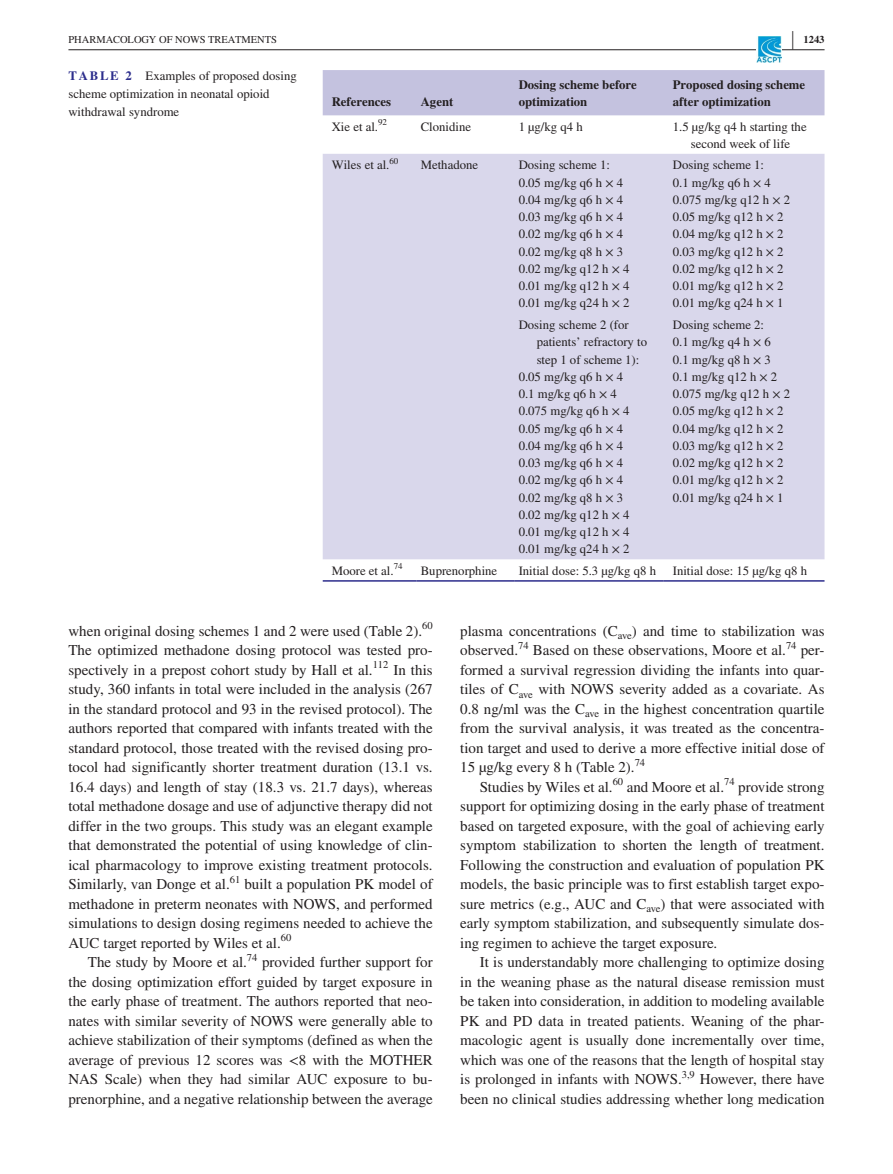
<style>
.page{position:relative;width:893px;height:1174px;background:#fff}
.page>*{position:absolute;margin:0;border:0;box-sizing:border-box;transform-origin:0 0}
.t1{font:700 25.95px "STIX";color:#231f20;scale:.36 1}
.t2{font:15px/19.5px "STIX";color:#231f20;text-align:justify}
.t3{font:12.75px/17.2px "STIX";color:#231f20}
.t4{font:700 12.75px/17.2px "STIX";color:#231f20}
.t5{font:10.5px "STIX";color:#231f20}
.t6{font:700 10.5px "STIX";color:#231f20}
.t7{font:8.85px "STIX";color:#231f20}
.s1{font-weight:700;color:#2c2d8c}
</style>
<div class="page">
<hr style="left:68px;top:49px;width:756px;height:1px;background:#231f20">
<img style="left:756px;top:37px;width:26px;height:25px">
<div style="left:323px;top:70px;width:501px;height:45px;background:#c4c2df"></div>
<div style="left:323px;top:154px;width:501px;height:405px;background:#d9d7eb"></div>
<hr style="left:323px;top:580px;width:93px;height:1px;background:#2c2d8c">
<hr style="left:416px;top:580px;width:98px;height:1px;background:#2c2d8c">
<hr style="left:514px;top:580px;width:150px;height:1px;background:#2c2d8c">
<hr style="left:664px;top:580px;width:160px;height:1px;background:#2c2d8c">
<h1 class="t1" style="left:792px;top:25px;width:7px">|</h1>
<p class="t5" style="left:68px;top:32px;width:210px">PHARMACOLOGY OF NOWS TREATMENTS</p>
<p class="t6" style="left:803px;top:33px;width:22px">1243</p>
<p class="t3" style="left:68px;top:67px;width:230px;line-height:18px"><span class="s1">TABLE 2</span> Examples of proposed dosing scheme optimization in neonatal opioid withdrawal syndrome</p>
<p class="t4" style="left:332px;top:93px;width:61px">References</p>
<p class="t4" style="left:421px;top:93px;width:34px">Agent</p>
<p class="t4" style="left:519px;top:76px;width:120px">Dosing scheme before optimization</p>
<p class="t4" style="left:673px;top:76px;width:134px">Proposed dosing scheme after optimization</p>
<p class="t3" style="left:332px;top:118px;width:48px">Xie et al.</p>
<p class="t7" style="left:378px;top:116px;width:10px">92</p>
<p class="t3" style="left:421px;top:118px;width:52px">Clonidine</p>
<p class="t3" style="left:519px;top:118px;width:66px">1 µg/kg q4 h</p>
<p class="t3" style="left:673px;top:118px;width:135px;text-align:center">1.5 µg/kg q4 h starting the second week of life</p>
<p class="t3" style="left:332px;top:157px;width:68px">Wiles et al.<sup>60</sup></p>
<p class="t3" style="left:421px;top:157px;width:59px">Methadone</p>
<p class="t3" style="left:519px;top:157px;width:112px">Dosing scheme 1:<br>0.05 mg/kg q6 h × 4<br>0.04 mg/kg q6 h × 4<br>0.03 mg/kg q6 h × 4<br>0.02 mg/kg q6 h × 4<br>0.02 mg/kg q8 h × 3<br>0.02 mg/kg q12 h × 4<br>0.01 mg/kg q12 h × 4<br>0.01 mg/kg q24 h × 2</p>
<p class="t3" style="left:673px;top:157px;width:119px">Dosing scheme 1:<br>0.1 mg/kg q6 h × 4<br>0.075 mg/kg q12 h × 2<br>0.05 mg/kg q12 h × 2<br>0.04 mg/kg q12 h × 2<br>0.03 mg/kg q12 h × 2<br>0.02 mg/kg q12 h × 2<br>0.01 mg/kg q12 h × 2<br>0.01 mg/kg q24 h × 1</p>
<p class="t3" style="left:519px;top:317px;width:112px">Dosing scheme 2 (for</p>
<p class="t3" style="left:537px;top:334px;width:112px">patients’ refractory to</p>
<p class="t3" style="left:537px;top:351px;width:104px">step 1 of scheme 1):</p>
<p class="t3" style="left:519px;top:369px;width:106px">0.05 mg/kg q6 h × 4</p>
<p class="t3" style="left:519px;top:386px;width:100px">0.1 mg/kg q6 h × 4</p>
<p class="t3" style="left:519px;top:403px;width:112px">0.075 mg/kg q6 h × 4</p>
<p class="t3" style="left:519px;top:420px;width:106px">0.05 mg/kg q6 h × 4</p>
<p class="t3" style="left:519px;top:438px;width:106px">0.04 mg/kg q6 h × 4</p>
<p class="t3" style="left:519px;top:455px;width:106px">0.03 mg/kg q6 h × 4</p>
<p class="t3" style="left:519px;top:472px;width:106px">0.02 mg/kg q6 h × 4</p>
<p class="t3" style="left:519px;top:489px;width:106px">0.02 mg/kg q8 h × 3</p>
<p class="t3" style="left:519px;top:507px;width:112px">0.02 mg/kg q12 h × 4</p>
<p class="t3" style="left:519px;top:524px;width:112px">0.01 mg/kg q12 h × 4</p>
<p class="t3" style="left:519px;top:541px;width:112px">0.01 mg/kg q24 h × 2</p>
<p class="t3" style="left:673px;top:317px;width:119px">Dosing scheme 2:<br>0.1 mg/kg q4 h × 6<br>0.1 mg/kg q8 h × 3<br>0.1 mg/kg q12 h × 2<br>0.075 mg/kg q12 h × 2<br>0.05 mg/kg q12 h × 2<br>0.04 mg/kg q12 h × 2<br>0.03 mg/kg q12 h × 2<br>0.02 mg/kg q12 h × 2<br>0.01 mg/kg q12 h × 2<br>0.01 mg/kg q24 h × 1</p>
<p class="t7" style="left:394px;top:560px;width:10px">74</p>
<p class="t3" style="left:332px;top:563px;width:63px">Moore et al.</p>
<p class="t3" style="left:421px;top:563px;width:78px">Buprenorphine</p>
<p class="t3" style="left:519px;top:563px;width:139px">Initial dose: 5.3 µg/kg q8 h</p>
<p class="t3" style="left:673px;top:563px;width:136px">Initial dose: 15 µg/kg q8 h</p>
<p class="t5" style="left:422px;top:618px;width:12px">60</p>
<p class="t2" style="left:68px;top:641px;width:366px">The optimized methadone dosing protocol was tested pro&shy;spectively in a prepost cohort study by Hall et al.</p>
<p class="t2" style="left:68px;top:622px;width:355px">when original dosing schemes 1 and 2 were used (Table 2).</p>
<p class="t5" style="left:373px;top:657px;width:17px">112</p>
<p class="t2" style="left:68px;top:661px;width:366px;text-indent:325px">In this study, 360 infants in total were included in the analysis (267 in the standard protocol and 93 in the revised protocol). The authors reported that compared with infants treated with the standard protocol, those treated with the revised dosing pro&shy;tocol had significantly shorter treatment duration (13.1 vs.<br>16.4 days) and length of stay (18.3 vs. 21.7 days), whereas total methadone dosage and use of adjunctive therapy did not differ in the two groups. This study was an elegant example that demonstrated the potential of using knowledge of clin&shy;ical pharmacology to improve existing treatment protocols.<br>Similarly, van Donge et al.</p>
<p class="t5" style="left:230px;top:872px;width:12px">61</p>
<p class="t2" style="left:68px;top:875px;width:366px;text-indent:176px">built a population PK model of methadone in preterm neonates with NOWS, and performed simulations to design dosing regimens needed to achieve the AUC target reported by Wiles et al.</p>
<p class="t5" style="left:281px;top:930px;width:12px">60</p>
<p class="t5" style="left:247px;top:950px;width:12px">74</p>
<p class="t2" style="left:68px;top:953px;width:366px;text-indent:194px">provided further support for the dosing optimization effort guided by target exposure in the early phase of treatment. The authors reported that neo&shy;nates with similar severity of NOWS were generally able to achieve stabilization of their symptoms (defined as when the average of previous 12 scores was &lt;8 with the MOTHER NAS Scale) when they had similar AUC exposure to bu&shy;prenorphine, and a negative relationship between the average</p>
<p class="t2" style="left:88px;top:953px;width:160px">The study by Moore et al.</p>
<p class="t2" style="left:460px;top:622px;width:366px">plasma concentrations (C<sub>ave</sub>) and time to stabilization was observed.</p>
<p class="t5" style="left:786px;top:638px;width:12px">74</p>
<p class="t2" style="left:460px;top:641px;width:366px;text-indent:340px">per&shy;formed a survival regression dividing the infants into quar&shy;tiles of C<sub>ave</sub> with NOWS severity added as a covariate. As 0.8 ng/ml was the C<sub>ave</sub> in the highest concentration quartile from the survival analysis, it was treated as the concentra&shy;tion target and used to derive a more effective initial dose of 15 µg/kg every 8 h (Table 2).</p>
<p class="t5" style="left:518px;top:638px;width:12px">74</p>
<p class="t2" style="left:533px;top:641px;width:255px">Based on these observations, Moore et al.</p>
<p class="t5" style="left:635px;top:755px;width:12px">74</p>
<p class="t5" style="left:613px;top:774px;width:12px">60</p>
<p class="t5" style="left:724px;top:774px;width:12px">74</p>
<p class="t2" style="left:460px;top:778px;width:366px;text-indent:278px">provide strong support for optimizing dosing in the early phase of treatment based on targeted exposure, with the goal of achieving early symptom stabilization to shorten the length of treatment.<br>Following the construction and evaluation of population PK models, the basic principle was to first establish target expo&shy;sure metrics (e.g., AUC and C<sub>ave</sub>) that were associated with early symptom stabilization, and subsequently simulate dos&shy;ing regimen to achieve the target exposure.</p>
<p class="t2" style="left:460px;top:953px;width:366px;text-indent:20px">It is understandably more challenging to optimize dosing in the weaning phase as the natural disease remission must be taken into consideration, in addition to modeling available PK and PD data in treated patients. Weaning of the phar&shy;macologic agent is usually done incrementally over time, which was one of the reasons that the length of hospital stay is prolonged in infants with NOWS.</p>
<p class="t2" style="left:480px;top:778px;width:134px">Studies by Wiles et al.</p>
<p class="t2" style="left:627px;top:778px;width:99px">and Moore et al.</p>
<p class="t5" style="left:682px;top:1067px;width:15px">3,9</p>
<p class="t2" style="left:460px;top:1070px;width:366px;text-align:right">However, there have<br>been no clinical studies addressing whether long medication</p>
</div>
